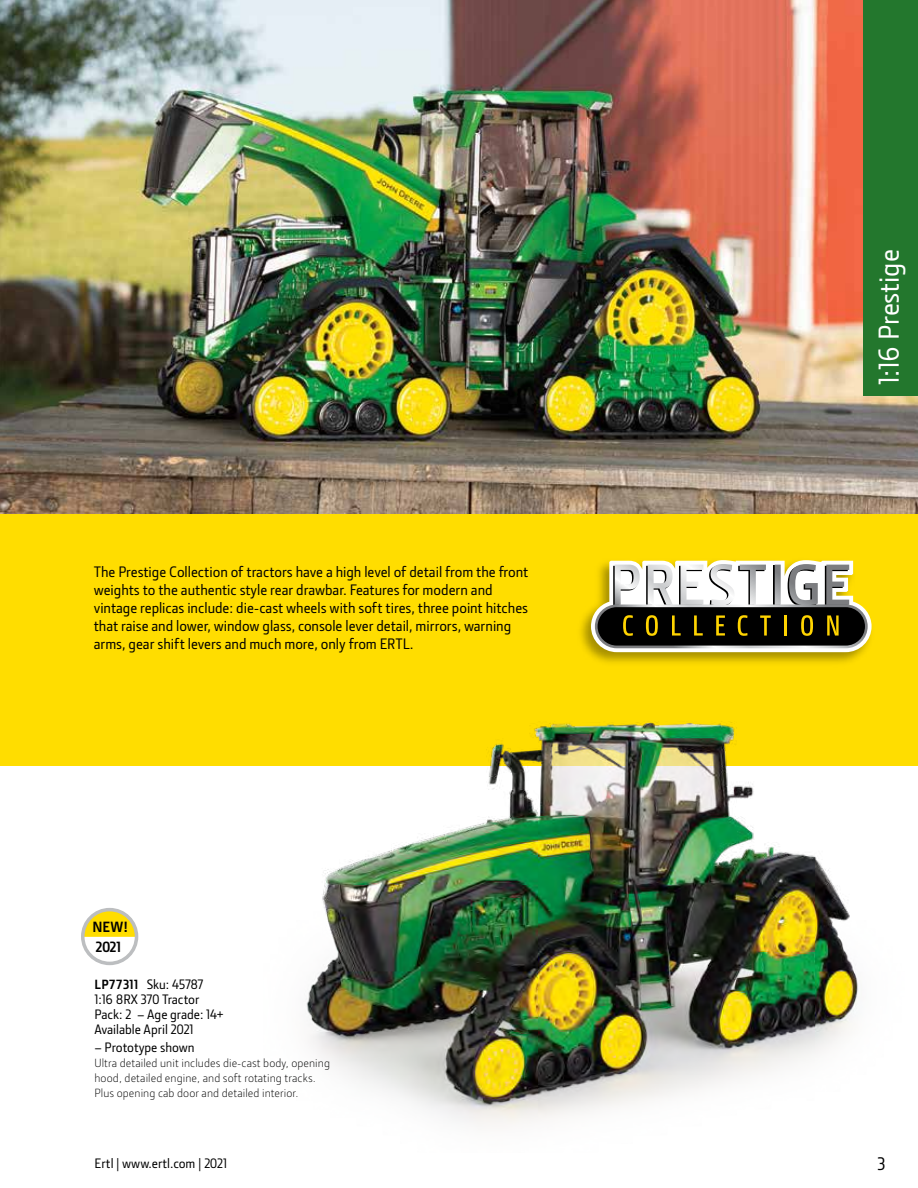
<style>
.page{position:relative;width:918px;height:1188px;background:#fff}
.page>*{position:absolute;margin:0;border:0;box-sizing:border-box;transform-origin:0 0}
.t1{font:500 28.5px "JD Sans Pro";letter-spacing:-.005em;color:#fff}
.t2{font:500 18px "JD Sans Pro";color:#000}
.t3{font:500 15px/18px "JD Sans Pro";color:#000}
.t4{font:700 15px/19.6px "JD Sans Pro";letter-spacing:-.03em;color:#000}
.t5{font:500 13.5px/15px "JD Sans Pro";color:#000}
.t6{font:300 12px/15px "JD Sans Pro";letter-spacing:.01em;color:#000}
.s1{font-weight:700}
</style>
<div class="page">
<img style="left:0;top:0;width:918px;height:515px">
<div style="left:0;top:515px;width:918px;height:251px;background:#fd0"></div>
<img style="left:580px;top:610px;width:283px;height:53px">
<svg style="left:591px;top:560px;width:281px;height:92px;background:#8e8a6e"></svg>
<div style="left:863px;top:0;width:55px;height:395px;background:#23772d"></div>
<img style="left:306px;top:722px;width:553px;height:404px">
<svg style="left:82px;top:909px;width:55px;height:54px"></svg>
<div style="left:81px;top:908px;width:57px;height:57px;border:4px solid #bcbec0;border-radius:50%"></div>
<p class="t3" style="left:94px;top:562px;width:436px">The Prestige Collection of tractors have a high level of detail from the front weights to the authentic style rear drawbar. Features for modern and vintage replicas include: die-cast wheels with soft tires, three point hitches that raise and lower, window glass, console lever detail, mirrors, warning arms, gear shift levers and much more, only from ERTL.</p>
<p class="t4" style="left:92px;top:917px;width:38px">NEW!<br>2021</p>
<p class="t5" style="left:94px;top:976px;width:131px"><span class="s1">LP77311</span> Sku: 45787<br>1:16 8RX 370 Tractor<br>Pack: 2 – Age grade: 14+<br>Available April 2021</p>
<p class="t5" style="left:94px;top:1039px;width:102px">– Prototype shown</p>
<p class="t6" style="left:94px;top:1055px;width:237px">Ultra detailed unit includes die-cast body, opening hood, detailed engine, and soft rotating tracks.<br>Plus opening cab door and detailed interior.</p>
<h1 class="t1" style="left:870px;top:385px;width:137px;rotate:-90deg">1:16 Prestige</h1>
<p class="t5" style="left:94px;top:1156px;width:134px">Ertl | www.ertl.com | 2021</p>
<p class="t2" style="left:878px;top:1152px;width:10px">3</p>
</div>
